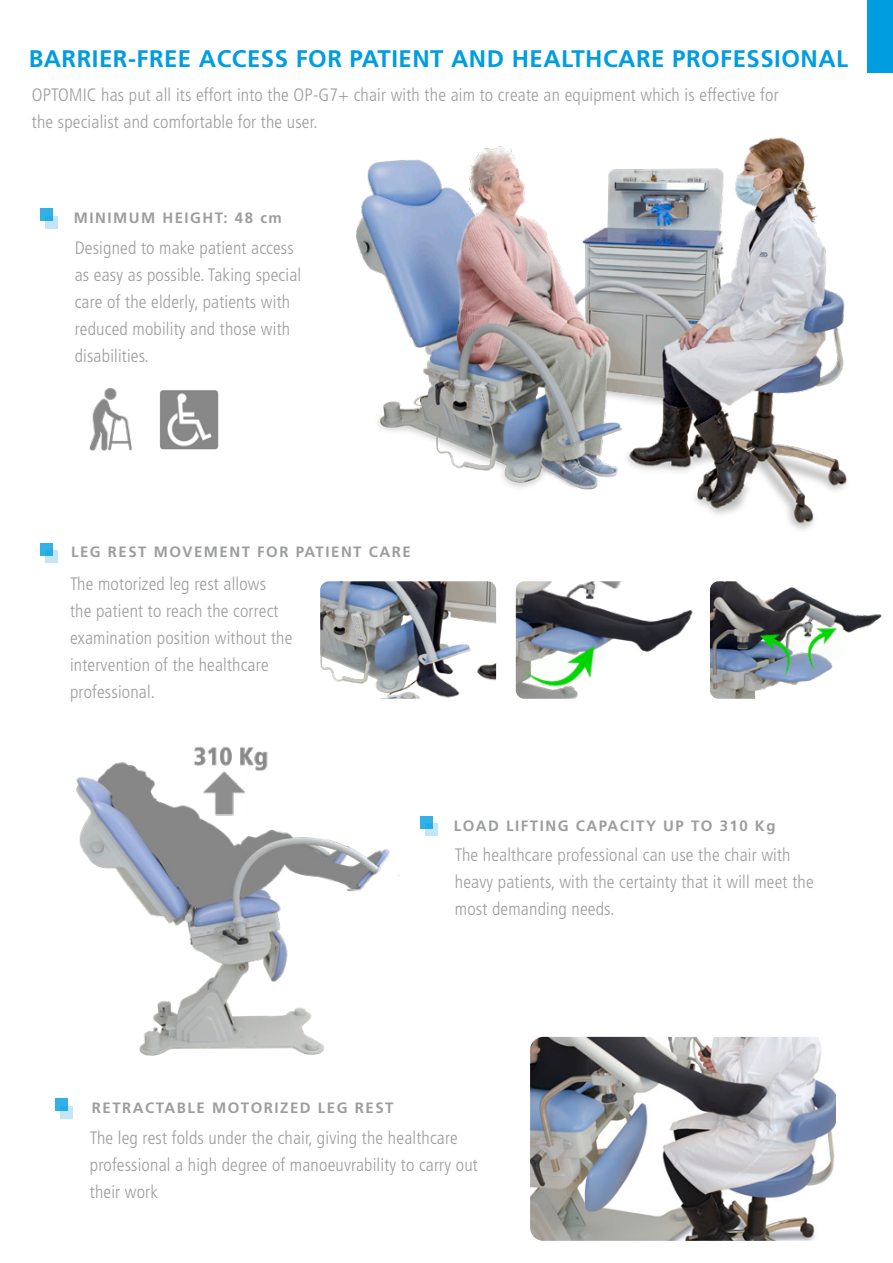
<style>
.page{position:relative;width:893px;height:1263px;background:#fff}
.page>*{position:absolute;margin:0;border:0;box-sizing:border-box;transform-origin:0 0}
.t1{font:700 24px "Frutiger LT Std";letter-spacing:.02em;color:#009de0}
.Estilo_de_párrafo_1{font:300 condensed 18px/27px "Frutiger LT Std";letter-spacing:.01em;color:#9c9d9f}
.t2{font:700 15px "Frutiger LT Std";letter-spacing:.1em;color:#9c9d9f}
</style>
<div class="page">
<img style="left:76px;top:762px;width:324px;height:294px">
<div style="left:867px;top:0;width:26px;height:72px;background:#009de0"></div>
<img style="left:356px;top:137px;width:491px;height:393px">
<div style="left:40px;top:209px;width:13px;height:12px;background:#33b0e6"></div>
<svg style="left:46px;top:216px;width:12px;height:12px"></svg>
<div style="left:420px;top:816px;width:13px;height:12px;background:#33b0e6"></div>
<svg style="left:426px;top:823px;width:12px;height:13px"></svg>
<div style="left:55px;top:1098px;width:13px;height:13px;background:#33b0e6"></div>
<svg style="left:61px;top:1106px;width:12px;height:12px"></svg>
<img style="left:159px;top:390px;width:60px;height:60px">
<img style="left:89px;top:388px;width:43px;height:63px">
<img style="left:175px;top:746px;width:111px;height:62px">
<img style="left:530px;top:1037px;width:306px;height:204px">
<img style="left:203px;top:771px;width:44px;height:45px">
<div style="left:40px;top:543px;width:12px;height:12px;background:#33b0e6"></div>
<svg style="left:45px;top:550px;width:13px;height:13px"></svg>
<img style="left:320px;top:581px;width:176px;height:118px">
<img style="left:516px;top:581px;width:177px;height:118px">
<img style="left:710px;top:581px;width:172px;height:118px">
<p class="t1" style="left:29px;top:44px;width:821px">BARRIER-FREE ACCESS FOR PATIENT AND HEALTHCARE PROFESSIONAL</p>
<p class="Estilo_de_párrafo_1" style="left:32px;top:81px;width:748px">OPTOMIC has put all its effort into the OP-G7+ chair with the aim to create an equipment which is effective for the specialist and comfortable for the user.</p>
<p class="t2" style="left:74px;top:209px;width:210px">MINIMUM HEIGHT: 48 cm</p>
<p class="Estilo_de_párrafo_1" style="left:75px;top:234px;width:228px">Designed to make patient access as easy as possible. Taking special care of the elderly, patients with reduced mobility and those with disabilities.</p>
<p class="t2" style="left:71px;top:543px;width:341px">LEG REST MOVEMENT FOR PATIENT CARE</p>
<p class="Estilo_de_párrafo_1" style="left:70px;top:571px;width:224px">The motorized leg rest allows<br>the patient to reach the correct examination position without the intervention of the healthcare professional.</p>
<p class="t2" style="left:454px;top:817px;width:323px">LOAD LIFTING CAPACITY UP TO 310 Kg</p>
<p class="Estilo_de_párrafo_1" style="left:455px;top:842px;width:360px">The healthcare professional can use the chair with heavy patients, with the certainty that it will meet the most demanding needs.</p>
<p class="t2" style="left:92px;top:1099px;width:303px">RETRACTABLE MOTORIZED LEG REST</p>
<p class="Estilo_de_párrafo_1" style="left:90px;top:1124px;width:389px">The leg rest folds under the chair, giving the healthcare professional a high degree of manoeuvrability to carry out their work</p>
</div>
